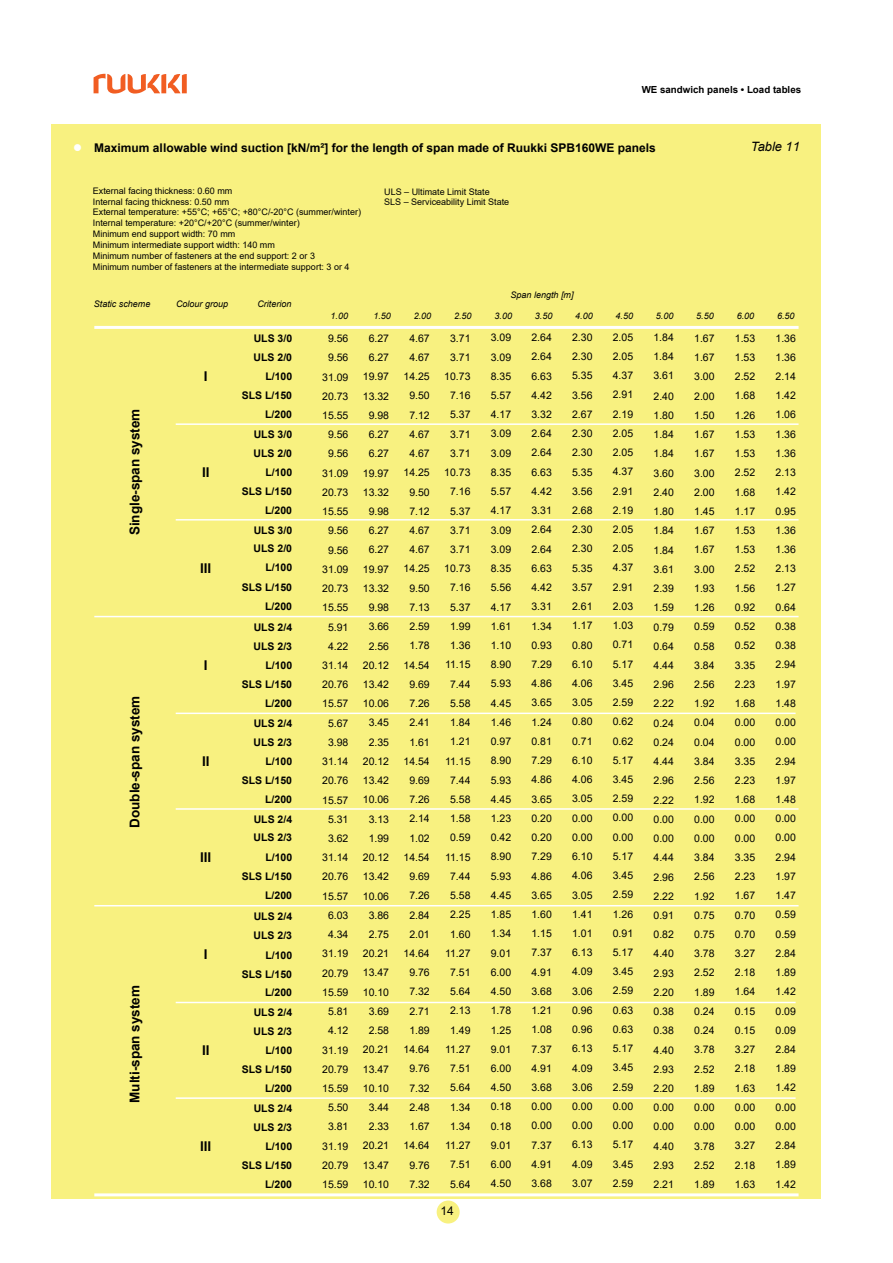
<style>
.page{position:relative;width:893px;height:1263px;background:#fff}
.page>*{position:absolute;margin:0;border:0;box-sizing:border-box;transform-origin:0 0}
.t1{font:700 13.5px "Arial";color:#000}
.t2{font:italic 12.9px "Arial";color:#000}
.t3{font:700 12px "Arial";color:#000}
.t4{font:12px "Arial";color:#000}
.t5{font:10.5px/19.2px "Arial";color:#000;text-align:justify}
.t6{font:700 10.5px/19px "Arial";color:#000;text-align:right}
.t7{font:700 9.75px "Arial";color:#000}
.t8{font:9px/10.8px "Arial";color:#000}
.t9{font:italic 9px "Arial";color:#000}
.s1{color:#fff}
</style>
<div class="page">
<div style="left:437px;top:1200px;width:23px;height:23px;background:#f8f180;border-radius:50%"></div>
<div style="left:52px;top:124px;width:769px;height:1074px;background:#f8f180"></div>
<hr style="left:94px;top:326px;width:705px;height:3px;background:#fff">
<hr style="left:176px;top:423px;width:623px;height:2px;background:#fff">
<hr style="left:176px;top:519px;width:623px;height:1px;background:#fff">
<hr style="left:94px;top:616px;width:705px;height:1px;background:#fff">
<hr style="left:176px;top:712px;width:620px;height:2px;background:#fff">
<hr style="left:176px;top:808px;width:623px;height:2px;background:#fff">
<hr style="left:94px;top:905px;width:705px;height:1px;background:#fff">
<hr style="left:94px;top:1193px;width:705px;height:3px;background:#fff">
<hr style="left:176px;top:1002px;width:620px;height:1px;background:#fff">
<hr style="left:176px;top:1097px;width:620px;height:2px;background:#fff">
<svg style="left:94px;top:74px;width:93px;height:20px"></svg>
<p class="t7" style="left:642px;top:82px;width:161px">WE sandwich panels • Load tables</p>
<p class="t3" style="left:73px;top:139px;width:584px"><span class="s1">●</span> Maximum allowable wind suction [kN/m²] for the length of span made of Ruukki SPB160WE panels</p>
<p class="t8" style="left:93px;top:185px;width:270px">External facing thickness: 0.60 mm<br>Internal facing thickness: 0.50 mm<br>External temperature: +55°C; +65°C; +80°C/-20°C (summer/winter)<br>Internal temperature: +20°C/+20°C (summer/winter)<br>Minimum end support width: 70 mm<br>Minimum intermediate support width: 140 mm<br>Minimum number of fasteners at the end support: 2 or 3<br>Minimum number of fasteners at the intermediate support: 3 or 4</p>
<p class="t9" style="left:94px;top:298px;width:58px">Static scheme</p>
<p class="t9" style="left:176px;top:298px;width:54px">Colour group</p>
<p class="t9" style="left:257px;top:298px;width:36px">Criterion</p>
<p class="t8" style="left:384px;top:186px;width:127px">ULS – Ultimate Limit State<br>SLS – Serviceability Limit State</p>
<p class="t9" style="left:510px;top:289px;width:65px">Span length [m]</p>
<p class="t2" style="left:751px;top:138px;width:51px">Table 11</p>
<p class="t1" style="left:125px;top:535px;width:128px;rotate:-90deg">Single-span system</p>
<p class="t1" style="left:125px;top:828px;width:134px;rotate:-90deg">Double-span system</p>
<p class="t1" style="left:125px;top:1103px;width:119px;rotate:-90deg">Multi-span system</p>
<p class="t1" style="left:204px;top:367px;width:5px">I</p>
<p class="t1" style="left:202px;top:463px;width:9px">II</p>
<p class="t1" style="left:200px;top:559px;width:13px">III</p>
<p class="t1" style="left:204px;top:656px;width:5px">I</p>
<p class="t1" style="left:202px;top:752px;width:9px">II</p>
<p class="t1" style="left:200px;top:848px;width:13px">III</p>
<p class="t1" style="left:204px;top:945px;width:5px">I</p>
<p class="t1" style="left:202px;top:1041px;width:9px">II</p>
<p class="t1" style="left:200px;top:1137px;width:13px">III</p>
<p class="t6" style="left:242px;top:329px;width:52px">ULS 3/0<br>ULS 2/0<br>L/100<br>SLS L/150<br>L/200</p>
<p class="t6" style="left:242px;top:425px;width:52px">ULS 3/0<br>ULS 2/0<br>L/100<br>SLS L/150<br>L/200</p>
<p class="t6" style="left:242px;top:520px;width:52px">ULS 3/0<br>ULS 2/0<br>L/100<br>SLS L/150<br>L/200</p>
<p class="t6" style="left:242px;top:618px;width:52px">ULS 2/4<br>ULS 2/3<br>L/100<br>SLS L/150<br>L/200</p>
<p class="t6" style="left:242px;top:714px;width:52px">ULS 2/4<br>ULS 2/3<br>L/100<br>SLS L/150<br>L/200</p>
<p class="t6" style="left:242px;top:810px;width:52px">ULS 2/4<br>ULS 2/3<br>L/100<br>SLS L/150<br>L/200</p>
<p class="t6" style="left:242px;top:907px;width:52px">ULS 2/4<br>ULS 2/3<br>L/100<br>SLS L/150<br>L/200</p>
<p class="t6" style="left:242px;top:1003px;width:52px">ULS 2/4<br>ULS 2/3<br>L/100<br>SLS L/150<br>L/200</p>
<p class="t6" style="left:242px;top:1099px;width:52px">ULS 2/4<br>ULS 2/3<br>L/100<br>SLS L/150<br>L/200</p>
<p class="t9" style="left:331px;top:310px;width:19px">1.00</p>
<p class="t9" style="left:373px;top:310px;width:19px">1.50</p>
<p class="t9" style="left:414px;top:310px;width:19px">2.00</p>
<p class="t9" style="left:454px;top:310px;width:19px">2.50</p>
<p class="t9" style="left:494px;top:310px;width:19px">3.00</p>
<p class="t9" style="left:535px;top:310px;width:19px">3.50</p>
<p class="t9" style="left:575px;top:310px;width:19px">4.00</p>
<p class="t9" style="left:616px;top:310px;width:19px">4.50</p>
<p class="t9" style="left:656px;top:310px;width:19px">5.00</p>
<p class="t9" style="left:696px;top:310px;width:19px">5.50</p>
<p class="t9" style="left:737px;top:310px;width:19px">6.00</p>
<p class="t9" style="left:777px;top:310px;width:19px">6.50</p>
<p class="t5" style="left:322px;top:329px;width:28px;text-align:center">9.56<br>9.56<br>31.09<br>20.73<br>15.55<br>9.56<br>9.56<br>31.09<br>20.73<br>15.55<br>9.56<br>9.56<br>31.09<br>20.73<br>15.55<br>5.91<br>4.22<br>31.14<br>20.76<br>15.57<br>5.67<br>3.98<br>31.14<br>20.76<br>15.57<br>5.31<br>3.62<br>31.14<br>20.76<br>15.57<br>6.03<br>4.34<br>31.19<br>20.79<br>15.59<br>5.81<br>4.12<br>31.19<br>20.79<br>15.59<br>5.50<br>3.81<br>31.19<br>20.79<br>15.59</p>
<p class="t5" style="left:363px;top:329px;width:28px;text-align:center">6.27<br>6.27<br>19.97<br>13.32<br>9.98<br>6.27<br>6.27<br>19.97<br>13.32<br>9.98<br>6.27<br>6.27<br>19.97<br>13.32<br>9.98<br>3.66<br>2.56<br>20.12<br>13.42<br>10.06<br>3.45<br>2.35<br>20.12<br>13.42<br>10.06<br>3.13<br>1.99<br>20.12<br>13.42<br>10.06<br>3.86<br>2.75<br>20.21<br>13.47<br>10.10<br>3.69<br>2.58<br>20.21<br>13.47<br>10.10<br>3.44<br>2.33<br>20.21<br>13.47<br>10.10</p>
<p class="t5" style="left:404px;top:328px;width:28px;text-align:center">4.67<br>4.67<br>14.25<br>9.50<br>7.12<br>4.67<br>4.67<br>14.25<br>9.50<br>7.12<br>4.67<br>4.67<br>14.25<br>9.50<br>7.13<br>2.59<br>1.78<br>14.54<br>9.69<br>7.26<br>2.41<br>1.61<br>14.54<br>9.69<br>7.26<br>2.14<br>1.02<br>14.54<br>9.69<br>7.26<br>2.84<br>2.01<br>14.64<br>9.76<br>7.32<br>2.71<br>1.89<br>14.64<br>9.76<br>7.32<br>2.48<br>1.67<br>14.64<br>9.76<br>7.32</p>
<p class="t5" style="left:444px;top:328px;width:28px;text-align:center">3.71<br>3.71<br>10.73<br>7.16<br>5.37<br>3.71<br>3.71<br>10.73<br>7.16<br>5.37<br>3.71<br>3.71<br>10.73<br>7.16<br>5.37<br>1.99<br>1.36<br>11.15<br>7.44<br>5.58<br>1.84<br>1.21<br>11.15<br>7.44<br>5.58<br>1.58<br>0.59<br>11.15<br>7.44<br>5.58<br>2.25<br>1.60<br>11.27<br>7.51<br>5.64<br>2.13<br>1.49<br>11.27<br>7.51<br>5.64<br>1.34<br>1.34<br>11.27<br>7.51<br>5.64</p>
<p class="t5" style="left:491px;top:328px;width:22px">3.09<br>3.09<br>8.35<br>5.57<br>4.17<br>3.09<br>3.09<br>8.35<br>5.57<br>4.17<br>3.09<br>3.09<br>8.35<br>5.56<br>4.17<br>1.61<br>1.10<br>8.90<br>5.93<br>4.45<br>1.46<br>0.97<br>8.90<br>5.93<br>4.45<br>1.23<br>0.42<br>8.90<br>5.93<br>4.45<br>1.85<br>1.34<br>9.01<br>6.00<br>4.50<br>1.78<br>1.25<br>9.01<br>6.00<br>4.50<br>0.18<br>0.18<br>9.01<br>6.00<br>4.50</p>
<p class="t5" style="left:531px;top:328px;width:22px">2.64<br>2.64<br>6.63<br>4.42<br>3.32<br>2.64<br>2.64<br>6.63<br>4.42<br>3.31<br>2.64<br>2.64<br>6.63<br>4.42<br>3.31<br>1.34<br>0.93<br>7.29<br>4.86<br>3.65<br>1.24<br>0.81<br>7.29<br>4.86<br>3.65<br>0.20<br>0.20<br>7.29<br>4.86<br>3.65<br>1.60<br>1.15<br>7.37<br>4.91<br>3.68<br>1.21<br>1.08<br>7.37<br>4.91<br>3.68<br>0.00<br>0.00<br>7.37<br>4.91<br>3.68</p>
<p class="t5" style="left:572px;top:328px;width:22px">2.30<br>2.30<br>5.35<br>3.56<br>2.67<br>2.30<br>2.30<br>5.35<br>3.56<br>2.68<br>2.30<br>2.30<br>5.35<br>3.57<br>2.61<br>1.17<br>0.80<br>6.10<br>4.06<br>3.05<br>0.80<br>0.71<br>6.10<br>4.06<br>3.05<br>0.00<br>0.00<br>6.10<br>4.06<br>3.05<br>1.41<br>1.01<br>6.13<br>4.09<br>3.06<br>0.96<br>0.96<br>6.13<br>4.09<br>3.06<br>0.00<br>0.00<br>6.13<br>4.09<br>3.07</p>
<p class="t5" style="left:613px;top:327px;width:22px">2.05<br>2.05<br>4.37<br>2.91<br>2.19<br>2.05<br>2.05<br>4.37<br>2.91<br>2.19<br>2.05<br>2.05<br>4.37<br>2.91<br>2.03<br>1.03<br>0.71<br>5.17<br>3.45<br>2.59<br>0.62<br>0.62<br>5.17<br>3.45<br>2.59<br>0.00<br>0.00<br>5.17<br>3.45<br>2.59<br>1.26<br>0.91<br>5.17<br>3.45<br>2.59<br>0.63<br>0.63<br>5.17<br>3.45<br>2.59<br>0.00<br>0.00<br>5.17<br>3.45<br>2.59</p>
<p class="t5" style="left:653px;top:327px;width:22px">1.84<br>1.84<br>3.61</p>
<p class="t5" style="left:653px;top:386px;width:22px">2.40<br>1.80<br>1.84<br>1.84<br>3.60<br>2.40<br>1.80<br>1.84<br>1.84<br>3.61<br>2.39<br>1.59<br>0.79<br>0.64<br>4.44<br>2.96<br>2.22<br>0.24<br>0.24<br>4.44<br>2.96<br>2.22<br>0.00<br>0.00<br>4.44<br>2.96<br>2.22<br>0.91<br>0.82<br>4.40<br>2.93<br>2.20<br>0.38<br>0.38<br>4.40<br>2.93<br>2.20<br>0.00<br>0.00<br>4.40<br>2.93<br>2.21</p>
<p class="t4" style="left:441px;top:1203px;width:15px">14</p>
<p class="t5" style="left:694px;top:329px;width:22px">1.67<br>1.67<br>3.00<br>2.00<br>1.50<br>1.67<br>1.67<br>3.00<br>2.00<br>1.45<br>1.67<br>1.67<br>3.00<br>1.93<br>1.26<br>0.59<br>0.58<br>3.84<br>2.56<br>1.92<br>0.04<br>0.04<br>3.84<br>2.56<br>1.92<br>0.00<br>0.00<br>3.84<br>2.56<br>1.92<br>0.75<br>0.75<br>3.78<br>2.52<br>1.89<br>0.24<br>0.24<br>3.78<br>2.52<br>1.89<br>0.00<br>0.00<br>3.78<br>2.52<br>1.89</p>
<p class="t5" style="left:735px;top:328px;width:22px">1.53<br>1.53<br>2.52<br>1.68<br>1.26<br>1.53<br>1.53<br>2.52<br>1.68<br>1.17<br>1.53<br>1.53<br>2.52<br>1.56<br>0.92<br>0.52<br>0.52<br>3.35<br>2.23<br>1.68<br>0.00<br>0.00<br>3.35<br>2.23<br>1.68<br>0.00<br>0.00<br>3.35<br>2.23<br>1.67<br>0.70<br>0.70<br>3.27<br>2.18<br>1.64<br>0.15<br>0.15<br>3.27<br>2.18<br>1.63<br>0.00<br>0.00<br>3.27<br>2.18<br>1.63</p>
<p class="t5" style="left:775px;top:328px;width:22px">1.36<br>1.36<br>2.14<br>1.42<br>1.06<br>1.36<br>1.36<br>2.13<br>1.42<br>0.95<br>1.36<br>1.36<br>2.13<br>1.27<br>0.64<br>0.38<br>0.38<br>2.94<br>1.97<br>1.48<br>0.00<br>0.00<br>2.94<br>1.97<br>1.48<br>0.00<br>0.00<br>2.94<br>1.97<br>1.47<br>0.59<br>0.59<br>2.84<br>1.89<br>1.42<br>0.09<br>0.09<br>2.84<br>1.89<br>1.42<br>0.00<br>0.00<br>2.84<br>1.89<br>1.42</p>
</div>
